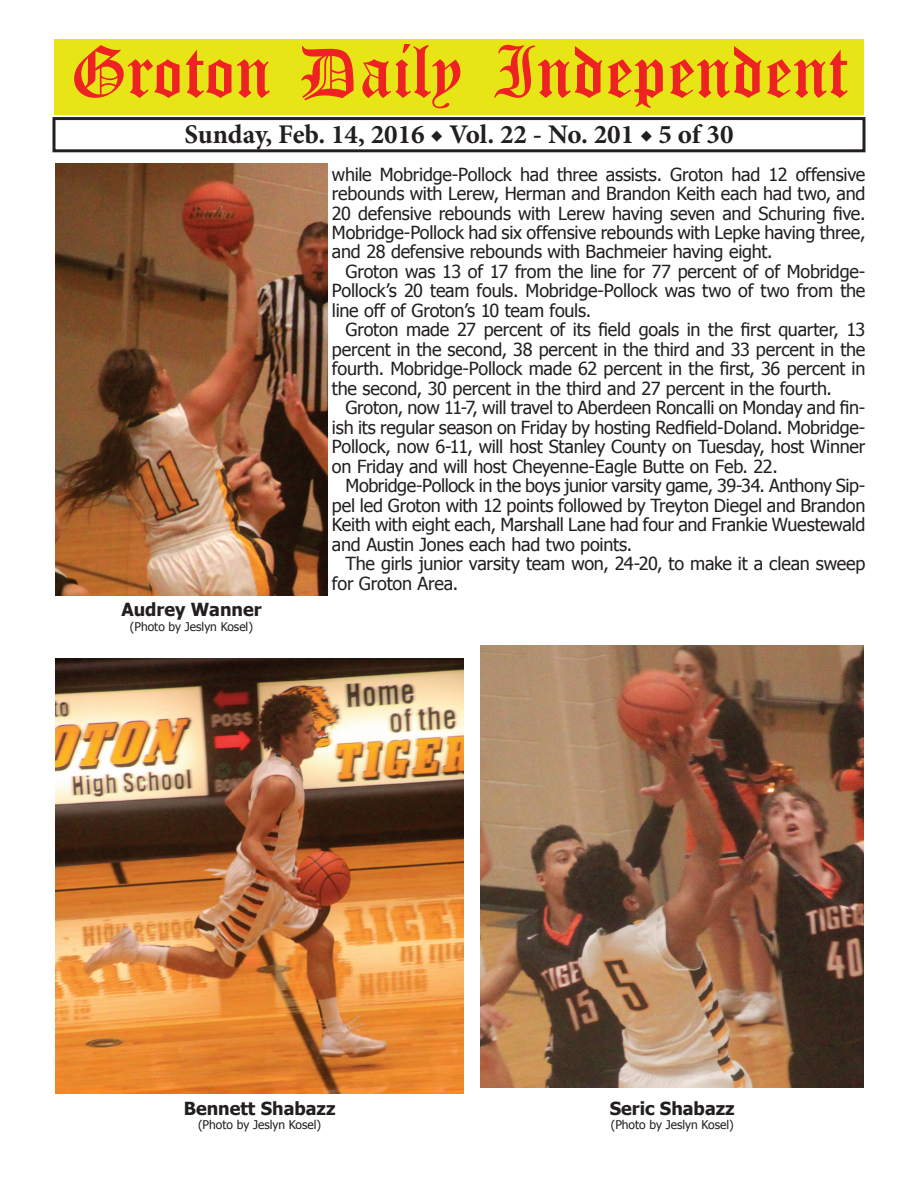
<style>
.page{position:relative;width:918px;height:1188px;background:#fff}
.page>*{position:absolute;margin:0;border:0;box-sizing:border-box;transform-origin:0 0}
.t1{font:54px "Old English Five";color:#ee2123}
.t2{font:700 27px "Minion Pro";color:#231f20}
.t3{font:18px/19.5px "Tahoma";letter-spacing:-.015em;color:#231f20;text-align:justify}
.t4{font:700 18px "Tahoma";color:#231f20}
.t5{font:12px "Tahoma";color:#231f20}
</style>
<div class="page">
<div style="left:52px;top:117px;width:814px;height:35px;border:3px solid #231f20"></div>
<div style="left:54px;top:40px;width:810px;height:75px;background:#e7e515"></div>
<img style="left:56px;top:164px;width:271px;height:431px">
<img style="left:56px;top:659px;width:408px;height:434px">
<img style="left:481px;top:645px;width:383px;height:442px">
<h1 class="t1" style="left:70px;top:47px;width:779px">Groton Daily Independent</h1>
<h2 class="t2" style="left:184px;top:116px;width:551px">Sunday, Feb. 14, 2016 ◆ Vol. 22 - No. 201 ◆ 5 of 30</h2>
<p class="t4" style="left:121px;top:597px;width:142px">Audrey Wanner</p>
<p class="t5" style="left:130px;top:618px;width:125px">(Photo by Jeslyn Kosel)</p>
<p class="t3" style="left:332px;top:163px;width:535px">while Mobridge-Pollock had three assists. Groton had 12 offensive rebounds with Lerew, Herman and Brandon Keith each had two, and 20 defensive rebounds with Lerew having seven and Schuring five.<br>Mobridge-Pollock had six offensive rebounds with Lepke having three, and 28 defensive rebounds with Bachmeier having eight.</p>
<p class="t3" style="left:332px;top:261px;width:535px;text-indent:14px">Groton was 13 of 17 from the line for 77 percent of of Mobridge-Pollock’s 20 team fouls. Mobridge-Pollock was two of two from the line off of Groton’s 10 team fouls.</p>
<p class="t3" style="left:332px;top:319px;width:535px;text-indent:14px">Groton made 27 percent of its field goals in the first quarter, 13 percent in the second, 38 percent in the third and 33 percent in the fourth. Mobridge-Pollock made 62 percent in the first, 36 percent in the second, 30 percent in the third and 27 percent in the fourth.</p>
<p class="t3" style="left:332px;top:397px;width:535px;text-indent:14px">Groton, now 11-7, will travel to Aberdeen Roncalli on Monday and fin&shy;ish its regular season on Friday by hosting Redfield-Doland. Mobridge-Pollock, now 6-11, will host Stanley County on Tuesday, host Winner on Friday and will host Cheyenne-Eagle Butte on Feb. 22.</p>
<p class="t3" style="left:332px;top:475px;width:535px;text-indent:14px">Mobridge-Pollock in the boys junior varsity game, 39-34. Anthony Sip&shy;pel led Groton with 12 points followed by Treyton Diegel and Brandon Keith with eight each, Marshall Lane had four and Frankie Wuestewald and Austin Jones each had two points.</p>
<p class="t3" style="left:332px;top:553px;width:535px;text-indent:14px">The girls junior varsity team won, 24-20, to make it a clean sweep for Groton Area.</p>
<p class="t4" style="left:184px;top:1095px;width:153px">Bennett Shabazz</p>
<p class="t5" style="left:198px;top:1117px;width:125px">(Photo by Jeslyn Kosel)</p>
<p class="t4" style="left:610px;top:1096px;width:126px">Seric Shabazz</p>
<p class="t5" style="left:611px;top:1117px;width:125px">(Photo by Jeslyn Kosel)</p>
</div>
